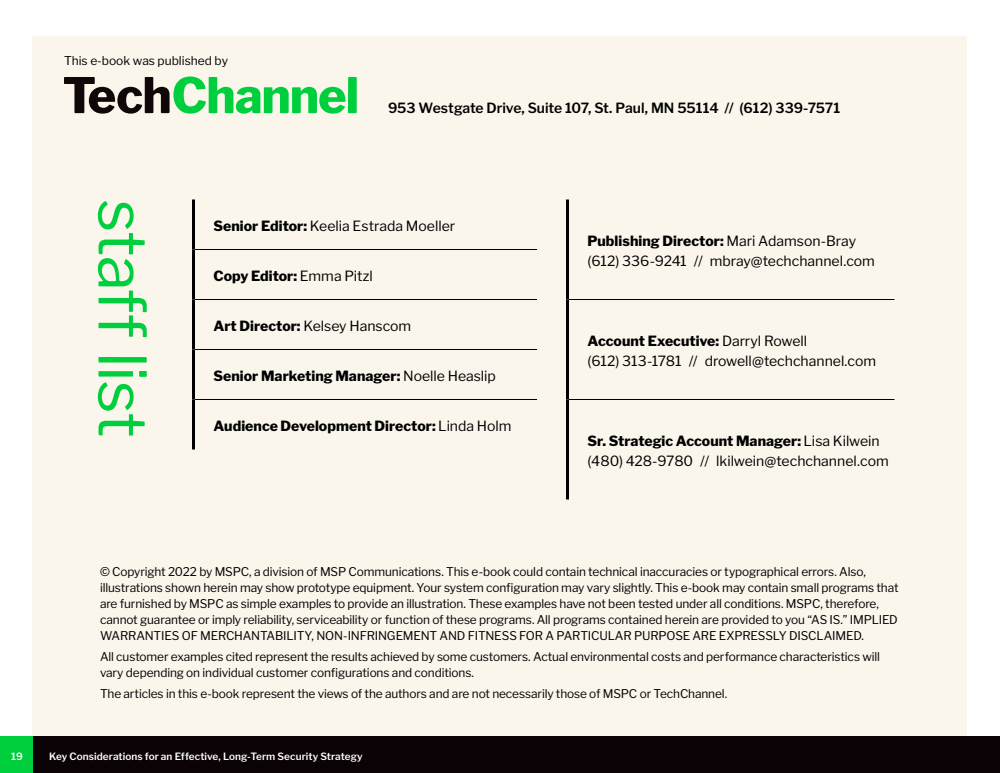
<style>
.page{position:relative;width:1000px;height:773px;background:#fff}
.page>*{position:absolute;margin:0;border:0;box-sizing:border-box;transform-origin:0 0}
.Infographic_-_headli{font:65px "Libre Franklin";letter-spacing:-.015em;color:#00cf3d}
.Body_Copy{font:800 14px "Libre Franklin";letter-spacing:.005em;color:#000}
.Body_Copy-2{font:14px "Libre Franklin";color:#000}
.Body_Copy_copy{font:600 14px "Libre Franklin";letter-spacing:-.005em;color:#000}
.Body_Copy_copy-2{font:12px/16px "Libre Franklin";letter-spacing:-.01em;color:#000}
.t1{font:600 10px "Libre Franklin";letter-spacing:.005em;color:#fff}
.s1{font-weight:800}
.s2{font-weight:400}
</style>
<div class="page">
<div style="left:33px;top:36px;width:934px;height:701px;background:#faf6ec"></div>
<svg style="left:64px;top:76px;width:293px;height:38px"></svg>
<div style="left:33px;top:737px;width:967px;height:36px;background:#0a0204"></div>
<div style="left:0;top:737px;width:33px;height:36px;background:#00cf3d"></div>
<hr style="left:195px;top:249px;width:342px;height:1px;background:#000">
<hr style="left:195px;top:299px;width:342px;height:1px;background:#000">
<hr style="left:195px;top:349px;width:342px;height:1px;background:#000">
<hr style="left:195px;top:399px;width:342px;height:1px;background:#000">
<hr style="left:192px;top:200px;width:3px;height:50px;background:#000">
<hr style="left:192px;top:250px;width:3px;height:50px;background:#000">
<hr style="left:192px;top:300px;width:3px;height:50px;background:#000">
<hr style="left:192px;top:350px;width:3px;height:50px;background:#000">
<hr style="left:192px;top:400px;width:3px;height:50px;background:#000">
<hr style="left:569px;top:299px;width:325px;height:1px;background:#000">
<hr style="left:566px;top:200px;width:3px;height:100px;background:#000">
<hr style="left:566px;top:300px;width:3px;height:100px;background:#000">
<hr style="left:566px;top:400px;width:3px;height:100px;background:#000">
<hr style="left:569px;top:399px;width:325px;height:1px;background:#000">
<p class="Body_Copy_copy-2" style="left:64px;top:53px;width:166px">This e-book was published by</p>
<p class="Body_Copy_copy" style="left:388px;top:99px;width:454px">953 Westgate Drive, Suite 107, St. Paul, MN 55114 // (612) 339-7571</p>
<p class="Infographic_-_headli" style="left:161px;top:200px;width:240px;rotate:90deg">staff list</p>
<p class="Body_Copy-2" style="left:214px;top:218px;width:243px"><span class="s1">Senior Editor:</span> Keelia Estrada Moeller</p>
<p class="Body_Copy" style="left:214px;top:268px;width:161px">Copy Editor: <span class="s2">Emma Pitzl</span></p>
<p class="Body_Copy-2" style="left:214px;top:318px;width:199px"><span class="s1">Art Director:</span> Kelsey Hanscom</p>
<p class="Body_Copy" style="left:214px;top:368px;width:284px">Senior Marketing Manager: <span class="s2">Noelle Heaslip</span></p>
<p class="Body_Copy" style="left:214px;top:418px;width:300px">Audience Development Director: <span class="s2">Linda Holm</span></p>
<p class="Body_Copy" style="left:588px;top:233px;width:270px">Publishing Director: <span class="s2">Mari Adamson-Bray</span></p>
<p class="Body_Copy-2" style="left:588px;top:253px;width:289px">(612) 336-9241 // mbray@techchannel.com</p>
<p class="Body_Copy" style="left:588px;top:333px;width:221px">Account Executive: <span class="s2">Darryl Rowell</span></p>
<p class="Body_Copy-2" style="left:588px;top:353px;width:290px">(612) 313-1781 // drowell@techchannel.com</p>
<p class="Body_Copy" style="left:588px;top:433px;width:294px">Sr. Strategic Account Manager: <span class="s2">Lisa Kilwein</span></p>
<p class="Body_Copy-2" style="left:588px;top:453px;width:303px">(480) 428-9780 // lkilwein@techchannel.com</p>
<p class="t1" style="left:11px;top:750px;width:13px">19</p>
<p class="Body_Copy_copy-2" style="left:100px;top:563px;width:800px">© Copyright 2022 by MSPC, a division of MSP Communications. This e-book could contain technical inaccuracies or typographical errors. Also, illustrations shown herein may show prototype equipment. Your system configuration may vary slightly. This e-book may contain small programs that are furnished by MSPC as simple examples to provide an illustration. These examples have not been tested under all conditions. MSPC, therefore, cannot guarantee or imply reliability, serviceability or function of these programs. All programs contained herein are provided to you “AS IS.” IMPLIED WARRANTIES OF MERCHANTABILITY, NON-INFRINGEMENT AND FITNESS FOR A PARTICULAR PURPOSE ARE EXPRESSLY DISCLAIMED.</p>
<p class="Body_Copy_copy-2" style="left:100px;top:648px;width:782px">All customer examples cited represent the results achieved by some customers. Actual environmental costs and performance characteristics will vary depending on individual customer configurations and conditions.</p>
<p class="Body_Copy_copy-2" style="left:100px;top:685px;width:629px">The articles in this e-book represent the views of the authors and are not necessarily those of MSPC or TechChannel.</p>
<p class="t1" style="left:49px;top:750px;width:315px">Key Considerations for an Effective, Long-Term Security Strategy</p>
</div>
